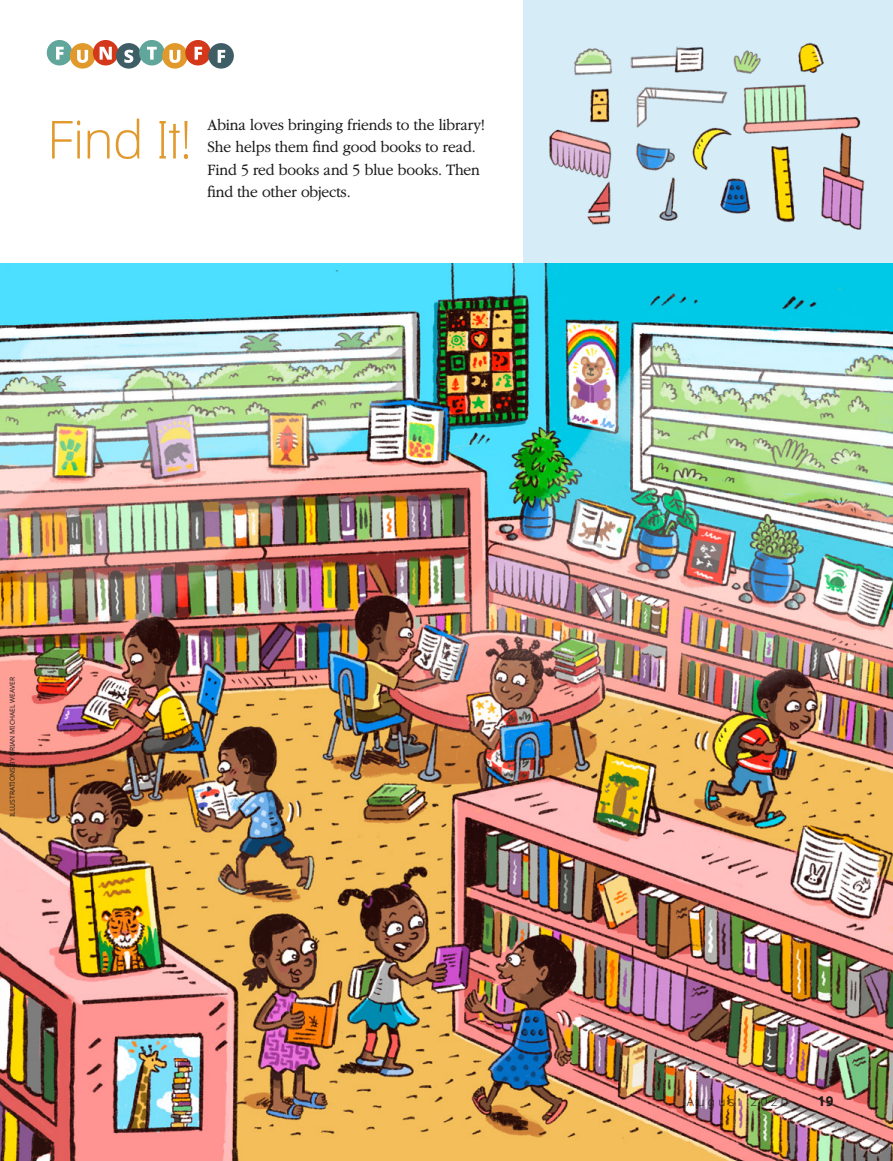
<style>
.page{position:relative;width:893px;height:1161px;background:#fff}
.page>*{position:absolute;margin:0;border:0;box-sizing:border-box;transform-origin:0 0}
.t1{font:300 52.5px "Dots Solidlds Lat";letter-spacing:-.025em;color:#e1992c}
.ARTCL_para_first_reg{font:300 16.5px/22.5px "Garamondlds Lat Plus";letter-spacing:-.01em;color:#1b1a1a;scale:.95 1}
.t2{font:13.5px "Dots Solid lds Lat Bold";color:#1b1a1a}
.t3{font:300 12px "Dots Solidlds Lat";letter-spacing:.28em;color:#1b1a1a}
.ARTCL_para_regular{font:6.75px "Dots Solidlds Lat";color:#1b1a1a}
</style>
<div class="page">
<div style="left:523px;top:0;width:370px;height:281px;background:#d6edf8"></div>
<div style="left:47px;top:40px;width:25px;height:25px;background:#61a69b;border-radius:50%"></div>
<div style="left:70px;top:43px;width:25px;height:26px;background:#e1992c;border-radius:50%"></div>
<div style="left:93px;top:40px;width:25px;height:25px;background:#d4381b;border-radius:50%"></div>
<div style="left:116px;top:43px;width:26px;height:26px;background:#3f5d65;border-radius:50%"></div>
<div style="left:139px;top:40px;width:26px;height:25px;background:#61a69b;border-radius:50%"></div>
<div style="left:162px;top:43px;width:26px;height:26px;background:#e1992c;border-radius:50%"></div>
<div style="left:185px;top:40px;width:26px;height:25px;background:#d4381b;border-radius:50%"></div>
<div style="left:208px;top:43px;width:26px;height:26px;background:#3f5d65;border-radius:50%"></div>
<svg style="left:218px;top:50px;width:7px;height:13px"></svg>
<svg style="left:195px;top:47px;width:7px;height:13px"></svg>
<svg style="left:169px;top:50px;width:11px;height:13px"></svg>
<svg style="left:147px;top:47px;width:10px;height:13px"></svg>
<svg style="left:124px;top:50px;width:9px;height:13px"></svg>
<svg style="left:100px;top:47px;width:12px;height:13px"></svg>
<svg style="left:77px;top:50px;width:11px;height:13px"></svg>
<svg style="left:56px;top:47px;width:8px;height:13px"></svg>
<img style="left:0;top:264px;width:893px;height:897px">
<img style="left:574px;top:48px;width:39px;height:28px">
<img style="left:590px;top:88px;width:20px;height:32px">
<img style="left:630px;top:46px;width:74px;height:27px">
<img style="left:636px;top:86px;width:92px;height:42px">
<img style="left:733px;top:50px;width:28px;height:24px">
<img style="left:742px;top:84px;width:119px;height:50px">
<img style="left:549px;top:120px;width:63px;height:55px">
<img style="left:636px;top:143px;width:39px;height:28px">
<img style="left:798px;top:42px;width:26px;height:31px">
<img style="left:587px;top:175px;width:24px;height:50px">
<img style="left:659px;top:177px;width:19px;height:44px">
<img style="left:684px;top:121px;width:48px;height:50px">
<img style="left:771px;top:146px;width:24px;height:77px">
<img style="left:713px;top:168px;width:38px;height:46px">
<img style="left:813px;top:125px;width:52px;height:105px">
<p class="t1" style="left:47px;top:101px;width:147px">Find It!</p>
<p class="ARTCL_para_first_reg" style="left:207px;top:113px;width:293px">Abina loves bringing friends to the library!<br>She helps them find good books to read.<br>Find 5 red books and 5 blue books. Then find the other objects.</p>
<p class="ARTCL_para_regular" style="left:7px;top:817px;width:142px;rotate:-90deg">ILLUSTRATIONS BY BRIAN MICHAEL WEAVER</p>
<p class="t3" style="left:687px;top:1092px;width:103px">August 2020</p>
<p class="t2" style="left:817px;top:1090px;width:18px">19</p>
</div>
